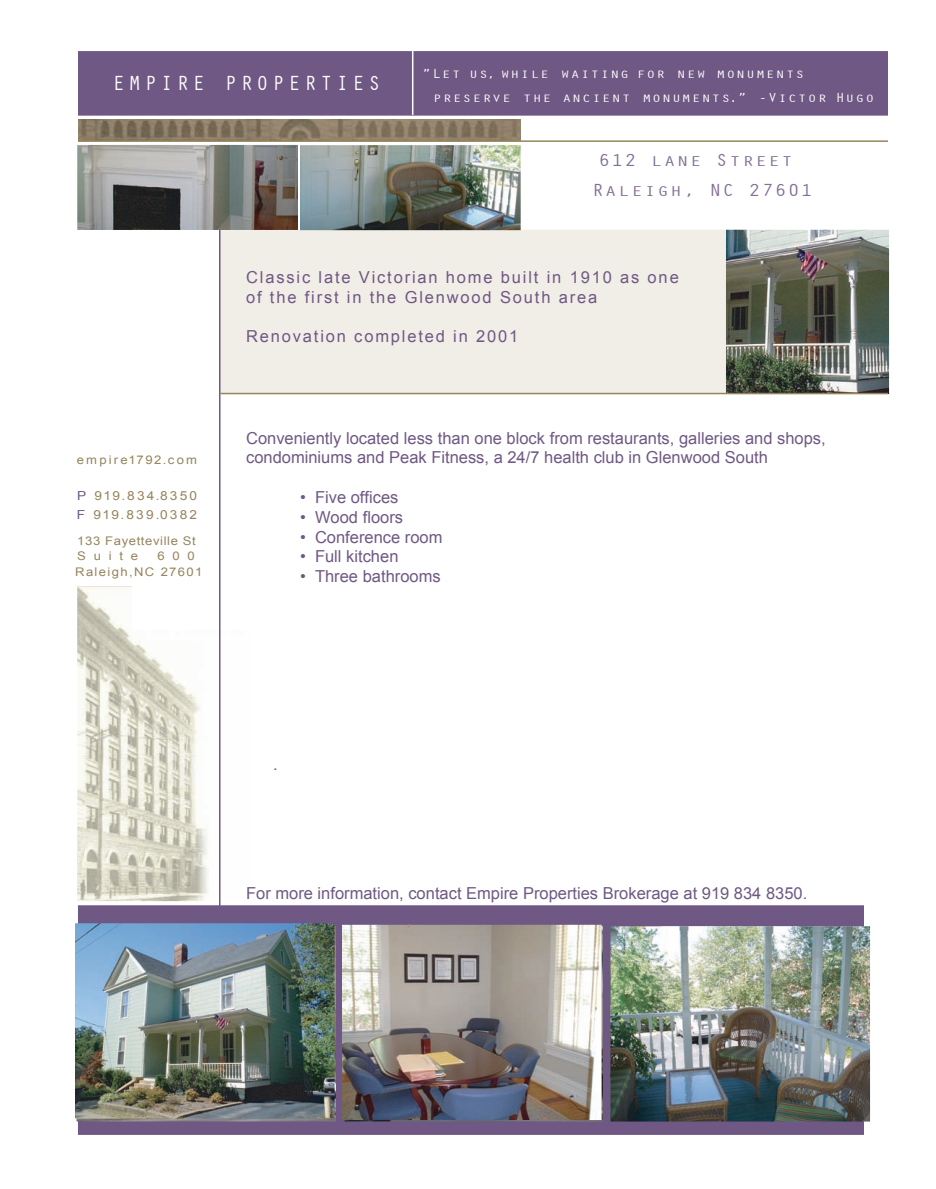
<style>
.page{position:relative;width:936px;height:1189px;background:#fff}
.page>*{position:absolute;margin:0;border:0;box-sizing:border-box;transform-origin:0 0}
.t1{font:21px "Oracle";letter-spacing:.16em;color:#fff}
.t2{font:18px/30px "Oracle";letter-spacing:.055em;color:#836f94;scale:1.11 1}
.t3{font:16.5px/19.8px "Arial";color:#6f5883}
.t4{font:16.5px/19.8px "Arial";letter-spacing:.11em;color:#6f5883}
.t5{font:13.5px/24.2px "Oracle";letter-spacing:.06em;color:#fff;scale:1.11 1}
.t6{font:12.45px/18.3px "Arial";letter-spacing:.155em;color:#96855c;scale:1.1 1}
.t7{font:11.85px/15px "Arial";letter-spacing:.045em;color:#96855c;scale:1.1 1}
.t8{font:11.85px/16px "Arial";letter-spacing:.105em;color:#96855c;scale:1.1 1}
.t9{font:11.85px "Arial";letter-spacing:.165em;color:#96855c;scale:1.1 1}
.s1{color:#6f5883}
</style>
<div class="page">
<div style="left:78px;top:51px;width:810px;height:65px;background:#6f5883"></div>
<img style="left:77px;top:586px;width:132px;height:315px">
<div style="left:132px;top:577px;width:128px;height:53px;background:#fff"></div>
<div style="left:78px;top:905px;width:809px;height:229px;background:#6f5883"></div>
<img style="left:78px;top:119px;width:443px;height:21px">
<svg style="left:78px;top:140px;width:810px;height:2px;background:#a29472"></svg>
<svg style="left:411px;top:51px;width:3px;height:65px"></svg>
<div style="left:864px;top:882px;width:54px;height:287px;background:#fff"></div>
<img style="left:77px;top:145px;width:221px;height:85px">
<img style="left:300px;top:145px;width:221px;height:55px">
<img style="left:75px;top:923px;width:260px;height:195px">
<img style="left:610px;top:926px;width:260px;height:195px">
<img style="left:342px;top:924px;width:260px;height:195px">
<svg style="left:218px;top:200px;width:672px;height:706px"></svg>
<p class="t1" style="left:112px;top:72px;width:270px">EMPIRE PROPERTIES</p>
<p class="t5" style="left:433px;top:61px;width:399px;text-indent:-11px">”Let us, while waiting for new monuments preserve the ancient monuments.” -Victor Hugo</p>
<p class="t2" style="left:592px;top:146px;width:201px;text-indent:7px">612 lane Street<br>Raleigh, NC 27601</p>
<p class="t9" style="left:77px;top:452px;width:111px">empire1792.com</p>
<p class="t6" style="left:77px;top:487px;width:111px"><span class="s1">P</span> 919.834.8350<br><span class="s1">F</span> 919.839.0382</p>
<p class="t7" style="left:77px;top:533px;width:109px">133 Fayetteville St<br>Suite</p>
<p class="t8" style="left:75px;top:547px;width:117px;text-indent:82px">600<br>Raleigh,NC 27601</p>
<p class="t4" style="left:246px;top:267px;width:434px">Classic late Victorian home built in 1910 as one of the first in the Glenwood South area</p>
<p class="t4" style="left:246px;top:327px;width:274px">Renovation completed in 2001</p>
<p class="t3" style="left:246px;top:428px;width:581px">Conveniently located less than one block from restaurants, galleries and shops, condominiums and Peak Fitness, a 24/7 health club in Glenwood South</p>
<p class="t3" style="left:300px;top:487px;width:100px">• Five offices</p>
<p class="t3" style="left:300px;top:507px;width:104px">• Wood floors</p>
<p class="t3" style="left:300px;top:527px;width:144px">• Conference room</p>
<p class="t3" style="left:300px;top:546px;width:100px">• Full kitchen</p>
<p class="t3" style="left:300px;top:566px;width:142px">• Three bathrooms</p>
<p class="t3" style="left:273px;top:754px;width:6px">.</p>
<p class="t3" style="left:246px;top:883px;width:563px">For more information, contact Empire Properties Brokerage at 919 834 8350.</p>
</div>
